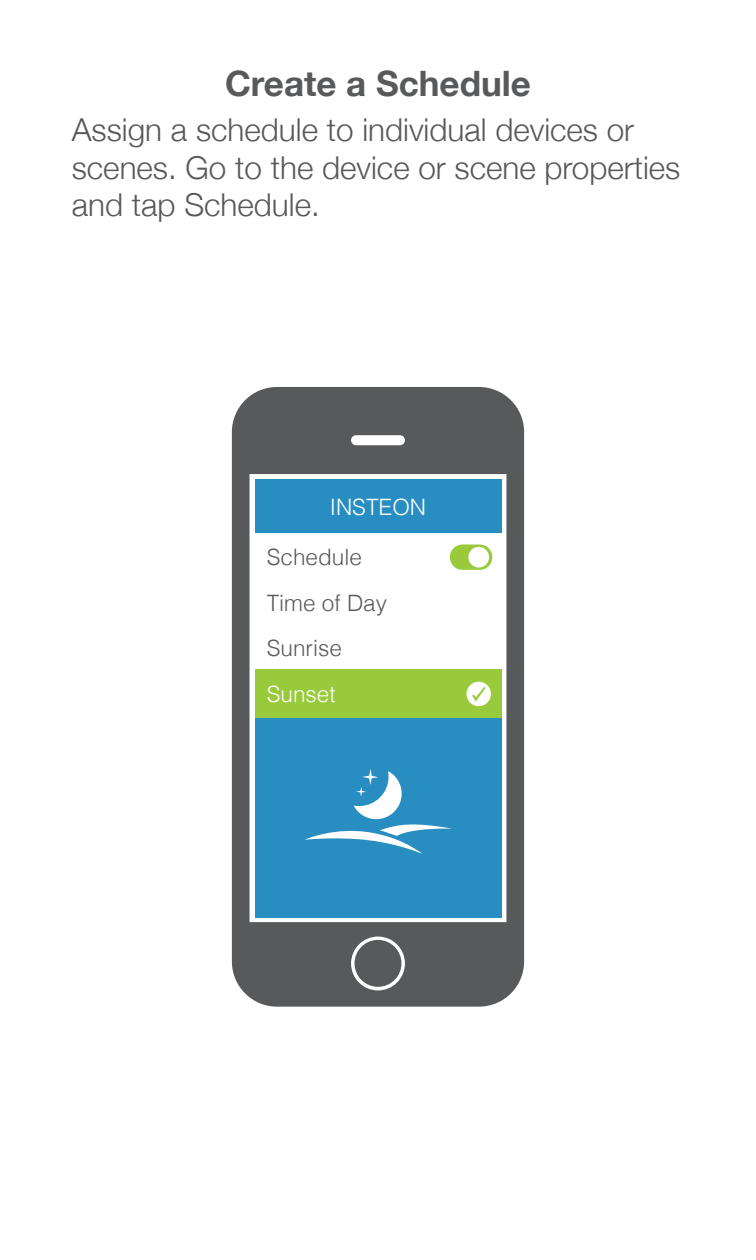
<style>
.page{position:relative;width:756px;height:1260px;background:#fff}
.page>*{position:absolute;margin:0;border:0;box-sizing:border-box;transform-origin:0 0}
.t1{font:700 35px "Helvetica Neue";color:#58595b}
.t2{font:300 31.5px/37.8px "Helvetica Neue";color:#58595b}
.t3{font:300 22.4px/45.5px "Helvetica";color:#58595b}
.t4{font:300 22.4px "Helvetica";color:#fff}
</style>
<div class="page">
<svg style="left:232px;top:387px;width:292px;height:620px;fill:#58595b"></svg>
<div style="left:255px;top:533px;width:246px;height:185px;background:#fff"></div>
<div style="left:255px;top:670px;width:246px;height:48px;background:#99ca3c"></div>
<div style="left:450px;top:545px;width:42px;height:25px;background:#99ca3c;border-radius:13px"></div>
<div style="left:468px;top:547px;width:21px;height:21px;background:#fff;border-radius:50%"></div>
<svg style="left:467px;top:682px;width:24px;height:24px"></svg>
<svg style="left:305px;top:769px;width:147px;height:85px"></svg>
<p class="t1" style="left:225px;top:56px;width:307px">Create a Schedule</p>
<p class="t2" style="left:72px;top:109px;width:610px">Assign a schedule to individual devices or scenes. Go to the device or scene properties and tap Schedule.</p>
<p class="t4" style="left:330px;top:488px;width:98px">INSTEON</p>
<p class="t3" style="left:267px;top:533px;width:122px">Schedule<br>Time of Day<br>Sunrise</p>
<p class="t4" style="left:267px;top:675px;width:70px">Sunset</p>
</div>
